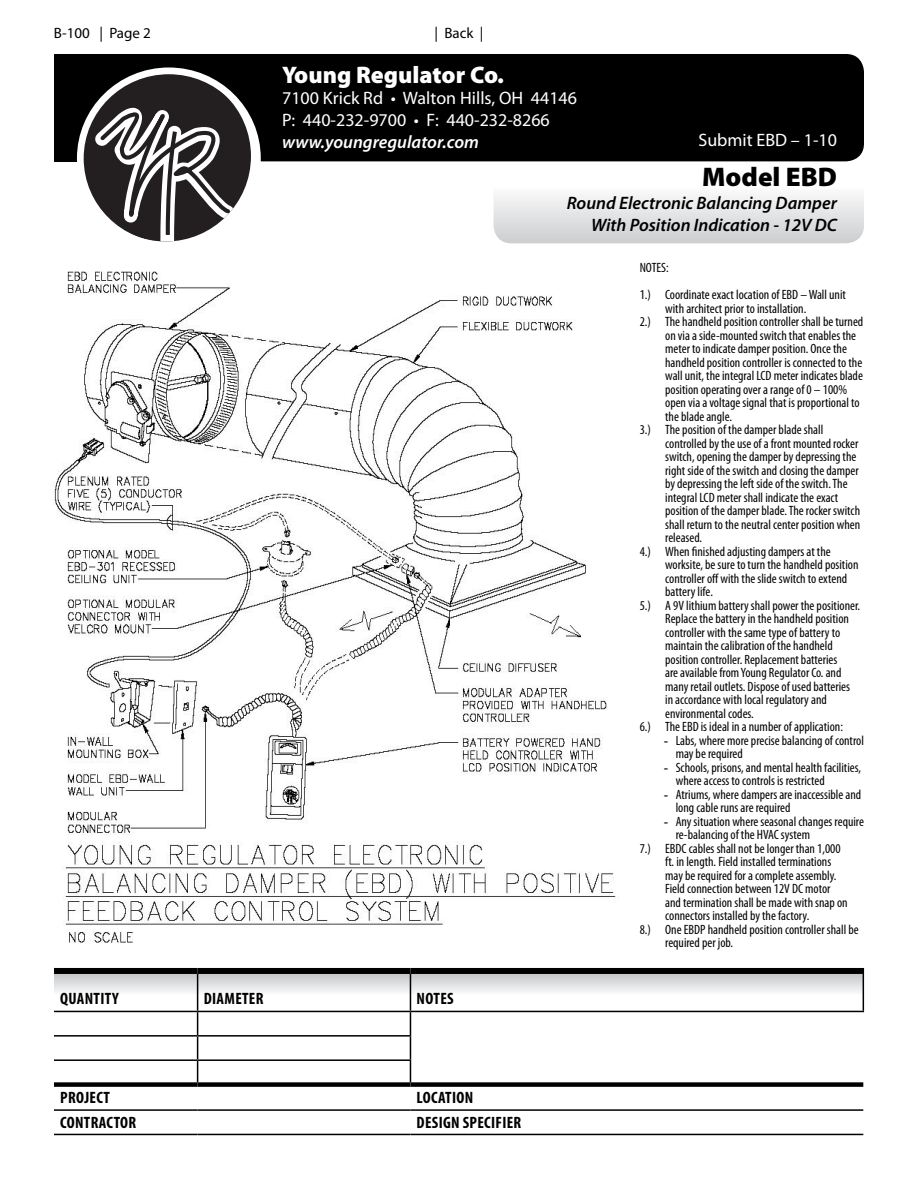
<style>
.page{position:relative;width:918px;height:1188px;background:#fff}
.page>*{position:absolute;margin:0;border:0;box-sizing:border-box;transform-origin:0 0}
.t1{font:900 27px "Myriad Pro";color:#000}
.t2{font:900 24px "Myriad Pro";color:#fff}
.t3{font:18px/21.6px "Myriad Pro";color:#fff}
.t4{font:italic 600 18px/22.5px "Myriad Pro";color:#000;text-align:right}
.t5{font:italic 600 18px "Myriad Pro";color:#fff}
.t6{font:700 condensed 16.5px "Myriad Pro";letter-spacing:.02em;color:#000}
.t7{font:15px "Myriad Pro";color:#000}
.t8{font:condensed 13.5px/13.5px "Myriad Pro";color:#000}
.s1{font-family:"Times New Roman";font-stretch:normal}
</style>
<div class="page">
<div style="left:54px;top:54px;width:43px;height:107px;background:#000"></div>
<svg style="left:494px;top:155px;width:370px;height:88px"></svg>
<div style="left:54px;top:54px;width:810px;height:107px;background:#000;border-radius:18px"></div>
<svg style="left:80px;top:71px;width:171px;height:170px"></svg>
<div style="left:77px;top:68px;width:184px;height:181px;border:7px solid #fff;border-radius:50%"></div>
<hr style="left:863px;top:974px;width:1px;height:37px;background:#000">
<hr style="left:410px;top:1011px;width:454px;height:1px;background:#000">
<svg style="left:54px;top:974px;width:809px;height:108px"></svg>
<hr style="left:54px;top:1109px;width:144px;height:2px;background:#000">
<hr style="left:198px;top:1109px;width:212px;height:2px;background:#000">
<hr style="left:410px;top:1109px;width:453px;height:2px;background:#000">
<hr style="left:54px;top:1134px;width:144px;height:1px;background:#000">
<hr style="left:198px;top:1134px;width:212px;height:1px;background:#000">
<hr style="left:410px;top:1134px;width:453px;height:1px;background:#000">
<div style="left:54px;top:1082px;width:144px;height:5px;background:#000"></div>
<div style="left:198px;top:1082px;width:212px;height:5px;background:#000"></div>
<div style="left:410px;top:1082px;width:453px;height:5px;background:#000"></div>
<div style="left:54px;top:968px;width:144px;height:6px;background:#000"></div>
<div style="left:198px;top:968px;width:212px;height:6px;background:#000"></div>
<div style="left:410px;top:968px;width:454px;height:6px;background:#000"></div>
<img style="left:54px;top:271px;width:565px;height:672px">
<p class="t7" style="left:54px;top:24px;width:98px">B-100 | Page 2</p>
<p class="t7" style="left:434px;top:24px;width:51px">| Back |</p>
<h2 class="t2" style="left:282px;top:59px;width:223px">Young Regulator Co.</h2>
<h3 class="t3" style="left:282px;top:87px;width:296px">7100 Krick Rd • Walton Hills, OH 44146<br>P: 440-232-9700 • F: 440-232-8266</h3>
<h3 class="t5" style="left:282px;top:130px;width:198px">www.youngregulator.com</h3>
<h3 class="t3" style="left:699px;top:129px;width:140px">Submit EBD – 1-10</h3>
<h1 class="t1" style="left:702px;top:159px;width:136px">Model EBD</h1>
<h3 class="t4" style="left:567px;top:191px;width:272px">Round Electronic Balancing Damper<br>With Position Indication - 12V DC</h3>
<p class="t6" style="left:60px;top:988px;width:60px">QUANTITY</p>
<p class="t6" style="left:204px;top:988px;width:61px">DIAMETER</p>
<p class="t6" style="left:417px;top:988px;width:38px">NOTES</p>
<p class="t6" style="left:60px;top:1087px;width:51px">PROJECT</p>
<p class="t6" style="left:417px;top:1087px;width:58px">LOCATION</p>
<p class="t6" style="left:60px;top:1113px;width:78px">CONTRACTOR</p>
<p class="t6" style="left:417px;top:1113px;width:106px">DESIGN SPECIFIER</p>
<p class="t8" style="left:640px;top:254px;width:208px;line-height:27px">NOTES:<br>1.) Coordinate exact location of EBD – Wall unit</p>
<p class="t8" style="left:665px;top:302px;width:143px">with architect prior to installation.</p>
<p class="t8" style="left:640px;top:315px;width:225px">2.) The handheld position controller shall be turned</p>
<p class="t8" style="left:665px;top:329px;width:192px">on via a side-mounted switch that enables the</p>
<p class="t8" style="left:665px;top:342px;width:183px">meter to indicate damper position. Once the</p>
<p class="t8" style="left:665px;top:356px;width:199px">handheld position controller is connected to the</p>
<p class="t8" style="left:665px;top:369px;width:199px">wall unit, the integral LCD meter indicates blade</p>
<p class="t8" style="left:665px;top:383px;width:183px">position operating over a range of 0 – 100%</p>
<p class="t8" style="left:665px;top:396px;width:196px">open via a voltage signal that is proportional to</p>
<p class="t8" style="left:665px;top:410px;width:68px">the blade angle.</p>
<p class="t8" style="left:640px;top:423px;width:185px">3.) The position of the damper blade shall</p>
<p class="t8" style="left:665px;top:437px;width:195px">controlled by the use of a front mounted rocker</p>
<p class="t8" style="left:665px;top:450px;width:193px">switch, opening the damper by depressing the</p>
<p class="t8" style="left:665px;top:464px;width:195px">right side of the switch and closing the damper</p>
<p class="t8" style="left:665px;top:477px;width:184px">by depressing the left side of the switch. The</p>
<p class="t8" style="left:665px;top:491px;width:175px">integral LCD meter shall indicate the exact</p>
<p class="t8" style="left:665px;top:504px;width:196px">position of the damper blade. The rocker switch</p>
<p class="t8" style="left:665px;top:518px;width:197px">shall return to the neutral center position when</p>
<p class="t8" style="left:665px;top:531px;width:39px">released.</p>
<p class="t8" style="left:640px;top:545px;width:193px">4.) When finished adjusting dampers at the</p>
<p class="t8" style="left:665px;top:558px;width:195px">worksite, be sure to turn the handheld position</p>
<p class="t8" style="left:665px;top:572px;width:184px">controller off with the slide switch to extend</p>
<p class="t8" style="left:665px;top:585px;width:49px">battery life.</p>
<p class="t8" style="left:640px;top:599px;width:222px">5.) A 9V lithium battery shall power the positioner.</p>
<p class="t8" style="left:665px;top:612px;width:185px">Replace the battery in the handheld position</p>
<p class="t8" style="left:665px;top:626px;width:177px">controller with the same type of battery to</p>
<p class="t8" style="left:665px;top:639px;width:169px">maintain the calibration of the handheld</p>
<p class="t8" style="left:665px;top:653px;width:174px">position controller. Replacement batteries</p>
<p class="t8" style="left:665px;top:666px;width:178px">are available from Young Regulator Co. and</p>
<p class="t8" style="left:665px;top:680px;width:186px">many retail outlets. Dispose of used batteries</p>
<p class="t8" style="left:665px;top:693px;width:163px">in accordance with local regulatory and</p>
<p class="t8" style="left:665px;top:707px;width:90px">environmental codes.</p>
<p class="t8" style="left:640px;top:720px;width:205px">6.) The EBD is ideal in a number of application:</p>
<p class="t8" style="left:676px;top:734px;width:190px;text-indent:-12px"><span class="s1">-</span> Labs, where more precise balancing of control may be required</p>
<p class="t8" style="left:676px;top:761px;width:187px;text-indent:-12px"><span class="s1">-</span> Schools, prisons, and mental health facilities, where access to controls is restricted</p>
<p class="t8" style="left:676px;top:788px;width:187px;text-indent:-12px"><span class="s1">-</span> Atriums, where dampers are inaccessible and long cable runs are required</p>
<p class="t8" style="left:664px;top:815px;width:202px"><span class="s1">-</span> Any situation where seasonal changes require</p>
<p class="t8" style="left:676px;top:828px;width:136px">re-balancing of the HVAC system</p>
<p class="t8" style="left:640px;top:842px;width:202px">7.) EBDC cables shall not be longer than 1,000</p>
<p class="t8" style="left:665px;top:855px;width:168px">ft. in length. Field installed terminations</p>
<p class="t8" style="left:665px;top:869px;width:173px">may be required for a complete assembly.</p>
<p class="t8" style="left:665px;top:882px;width:167px">Field connection between 12V DC motor</p>
<p class="t8" style="left:665px;top:896px;width:184px">and termination shall be made with snap on</p>
<p class="t8" style="left:665px;top:909px;width:146px">connectors installed by the factory.</p>
<p class="t8" style="left:640px;top:923px;width:221px">8.) One EBDP handheld position controller shall be</p>
<p class="t8" style="left:665px;top:936px;width:69px">required per job.</p>
</div>
